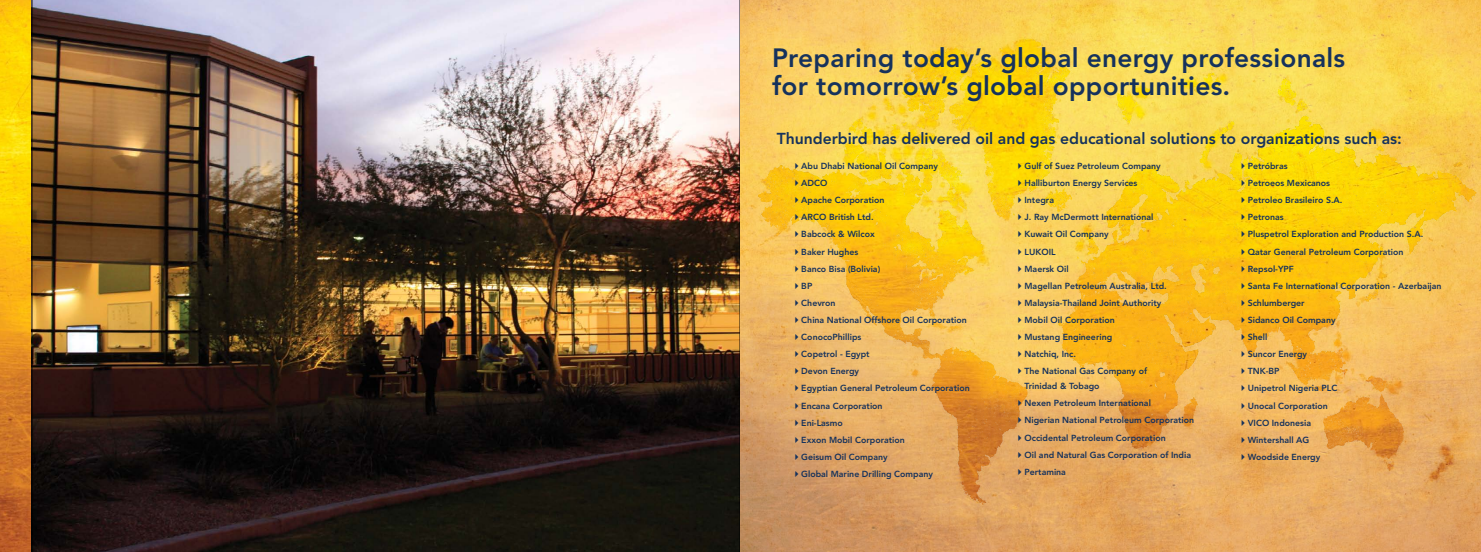
<style>
.page{position:relative;width:1481px;height:552px;background:#fff}
.page>*{position:absolute;margin:0;border:0;box-sizing:border-box;transform-origin:0 0}
.t1{font:800 26.25px/28px "Avenir LT Std";letter-spacing:.01em;color:#16325c}
.t2{font:800 15.75px "Avenir LT Std";color:#16325c}
.t3{font:800 8.75px/14.9px "Avenir LT Std";color:#16325c}
</style>
<div class="page">
<img style="left:0;top:0;width:32px;height:551px">
<img style="left:32px;top:0;width:708px;height:551px">
<img style="left:740px;top:0;width:740px;height:551px">
<h1 class="t1" style="left:772px;top:44px;width:575px">Preparing today’s global energy professionals for tomorrow’s global opportunities.</h1>
<h2 class="t2" style="left:776px;top:129px;width:627px">Thunderbird has delivered oil and gas educational solutions to organizations such as:</h2>
<p class="t3" style="left:791px;top:158px;width:148px">✔Abu Dhabi National Oil Company</p>
<p class="t3" style="left:791px;top:175px;width:18px">✔ADCO</p>
<p class="t3" style="left:791px;top:193px;width:94px">✔Apache Corporation</p>
<p class="t3" style="left:791px;top:210px;width:17px">✔ARCO</p>
<p class="t3" style="left:829px;top:210px;width:46px">British Ltd.</p>
<p class="t3" style="left:791px;top:227px;width:85px">✔Babcock &amp; Wilcox</p>
<p class="t3" style="left:791px;top:244px;width:68px">✔Baker Hughes</p>
<p class="t3" style="left:791px;top:261px;width:90px">✔Banco Bisa (Bolivia)</p>
<p class="t3" style="left:791px;top:278px;width:16px">✔BP</p>
<p class="t3" style="left:791px;top:295px;width:45px">✔Chevron</p>
<p class="t3" style="left:791px;top:312px;width:177px">✔China National Offshore Oil Corporation</p>
<p class="t3" style="left:791px;top:329px;width:71px">✔ConocoPhillips</p>
<p class="t3" style="left:791px;top:346px;width:80px">✔Copetrol - Egypt</p>
<p class="t3" style="left:791px;top:363px;width:69px">✔ Devon Energy</p>
<p class="t3" style="left:791px;top:380px;width:179px">✔Egyptian General Petroleum Corporation</p>
<p class="t3" style="left:791px;top:398px;width:92px">✔ Encana Corporation</p>
<p class="t3" style="left:791px;top:415px;width:53px">✔ Eni-Lasmo</p>
<p class="t3" style="left:791px;top:432px;width:115px">✔ Exxon Mobil Corporation</p>
<p class="t3" style="left:791px;top:449px;width:97px">✔Geisum Oil Company</p>
<p class="t3" style="left:791px;top:466px;width:143px">✔ Global Marine Drilling Company</p>
<p class="t3" style="left:1015px;top:158px;width:147px">✔ G ulf of Suez Petroleum Company</p>
<p class="t3" style="left:1015px;top:175px;width:124px">✔Halliburton Energy Services</p>
<p class="t3" style="left:1015px;top:193px;width:41px">✔ I ntegra</p>
<p class="t3" style="left:1015px;top:210px;width:140px">✔J. Ray McDermott International</p>
<p class="t3" style="left:1015px;top:227px;width:95px">✔Kuwait Oil Company</p>
<p class="t3" style="left:1015px;top:244px;width:33px">✔ LU KOIL</p>
<p class="t3" style="left:1015px;top:261px;width:55px">✔Maersk Oil</p>
<p class="t3" style="left:1015px;top:278px;width:153px">✔Magellan Petroleum Australia, Ltd.</p>
<p class="t3" style="left:1015px;top:295px;width:148px">✔Malaysia-Thailand Joint Authority</p>
<p class="t3" style="left:1015px;top:312px;width:101px">✔Mobil Oil Corporation</p>
<p class="t3" style="left:1015px;top:329px;width:99px">✔Mustang Engineering</p>
<p class="t3" style="left:1015px;top:346px;width:63px">✔ Natchiq, Inc.</p>
<p class="t3" style="left:1024px;top:363px;width:124px;text-indent:-10px">✔The National Gas Company of<br>Trinidad &amp; Tobago</p>
<p class="t3" style="left:1015px;top:395px;width:138px">✔Nexen Petroleum International</p>
<p class="t3" style="left:1015px;top:412px;width:181px">✔ N igerian National Petroleum Corporation</p>
<p class="t3" style="left:1015px;top:429px;width:152px">✔ Occidental Petroleum Corporation</p>
<p class="t3" style="left:1015px;top:447px;width:178px">✔Oil and Natural Gas Corporation of India</p>
<p class="t3" style="left:1015px;top:464px;width:53px">✔Pertamina</p>
<p class="t3" style="left:1238px;top:158px;width:51px">✔Petróbras</p>
<p class="t3" style="left:1238px;top:175px;width:94px">✔Petroeos Mexicanos</p>
<p class="t3" style="left:1238px;top:193px;width:106px">✔Petroleo Brasileiro S.A.</p>
<p class="t3" style="left:1238px;top:210px;width:47px">✔ Petronas</p>
<p class="t3" style="left:1238px;top:227px;width:187px">✔ Pluspetrol Exploration and Production S.A.</p>
<p class="t3" style="left:1238px;top:244px;width:167px">✔Qatar General Petroleum Corporation</p>
<p class="t3" style="left:1238px;top:261px;width:57px">✔ Repsol-YPF</p>
<p class="t3" style="left:1238px;top:278px;width:205px">✔ Santa Fe International Corporation - Azerbaijan</p>
<p class="t3" style="left:1238px;top:295px;width:68px">✔ Schlumberger</p>
<p class="t3" style="left:1238px;top:312px;width:99px">✔ Sidanco Oil Company</p>
<p class="t3" style="left:1238px;top:329px;width:31px">✔ Shell</p>
<p class="t3" style="left:1238px;top:346px;width:70px">✔ Suncor Energy</p>
<p class="t3" style="left:1238px;top:363px;width:37px">✔TN K-BP</p>
<p class="t3" style="left:1238px;top:380px;width:90px">✔ U nipetrol Nigeria PLC</p>
<p class="t3" style="left:1238px;top:398px;width:91px">✔ U nocal Corporation</p>
<p class="t3" style="left:1238px;top:415px;width:15px">✔ VICO</p>
<p class="t3" style="left:1271px;top:415px;width:41px">Indonesia</p>
<p class="t3" style="left:1238px;top:432px;width:66px">✔Wintershall AG</p>
<p class="t3" style="left:1238px;top:449px;width:84px">✔Woodside Energy</p>
</div>
